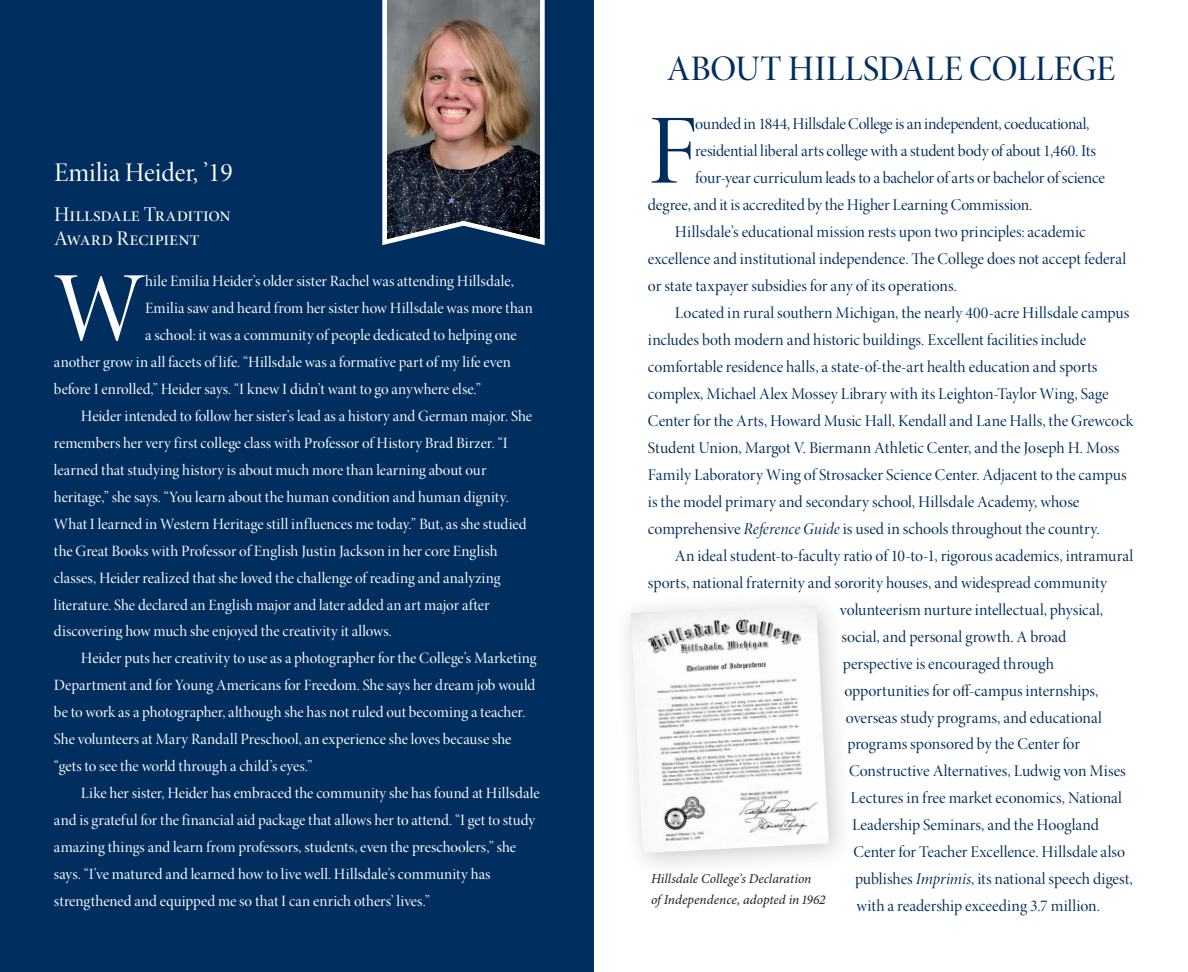
<style>
.page{position:relative;width:1188px;height:972px;background:#fff}
.page>*{position:absolute;margin:0;border:0;box-sizing:border-box;transform-origin:0 0}
.t1{font:99.9px "Minion Pro Disp";color:#002e5e}
.t2{font:99.15px "Minion Pro Disp";color:#fff}
.t3{font:36px "Minion Pro Medium Disp";color:#002e5e}
.t4{font:27px "Minion Pro Disp";color:#fff}
.t5{font:21px/24px "Minion Pro Disp";letter-spacing:.005em;color:#fff}
.t6{font:16.5px "Minion Pro Disp";color:#002e5e}
.t7{font:15.75px "Minion Pro Disp";color:#fff}
.t8{font:italic 13.5px/21px "Minion Pro";color:#231f20}
.s1{font-family:"Minion Pro It Disp"}
</style>
<div class="page">
<div style="left:613px;top:589px;width:242px;height:291px;background:#231f20;opacity:.23"></div>
<img style="left:630px;top:606px;width:199px;height:247px">
<div style="left:0;top:0;width:594px;height:972px;background:#002e5e"></div>
<img style="left:382px;top:0;width:163px;height:246px">
<h3 class="t4" style="left:54px;top:157px;width:180px">Emilia Heider, ’19</h3>
<p class="t5" style="left:54px;top:203px;width:178px">Hillsdale Tradition<br>Award Recipient</p>
<h2 class="t2" style="left:54px;top:249px;width:93px">W</h2>
<p class="t7" style="left:145px;top:271px;width:370px">hile Emilia Heider’s older sister Rachel was attending Hillsdale,</p>
<p class="t7" style="left:145px;top:298px;width:389px">Emilia saw and heard from her sister how Hillsdale was more than</p>
<p class="t7" style="left:145px;top:325px;width:373px">a school: it was a community of people dedicated to helping one</p>
<p class="t7" style="left:54px;top:352px;width:458px">another grow in all facets of life. “Hillsdale was a formative part of my life even</p>
<p class="t7" style="left:54px;top:379px;width:429px">before I enrolled,” Heider says. “I knew I didn’t want to go anywhere else.”</p>
<p class="t7" style="left:81px;top:406px;width:453px">Heider intended to follow her sister’s lead as a history and German major. She</p>
<p class="t7" style="left:54px;top:433px;width:455px">remembers her very first college class with Professor of History Brad Birzer. “I</p>
<p class="t7" style="left:54px;top:460px;width:434px">learned that studying history is about much more than learning about our</p>
<p class="t7" style="left:54px;top:487px;width:456px">heritage,” she says. “You learn about the human condition and human dignity.</p>
<p class="t7" style="left:54px;top:514px;width:474px">What I learned in Western Heritage still influences me today.” But, as she studied</p>
<p class="t7" style="left:54px;top:541px;width:445px">the Great Books with Professor of English Justin Jackson in her core English</p>
<p class="t7" style="left:54px;top:568px;width:448px">classes, Heider realized that she loved the challenge of reading and analyzing</p>
<p class="t7" style="left:54px;top:595px;width:437px">literature. She declared an English major and later added an art major after</p>
<p class="t7" style="left:54px;top:622px;width:340px">discovering how much she enjoyed the creativity it allows.</p>
<p class="t7" style="left:81px;top:649px;width:457px">Heider puts her creativity to use as a photographer for the College’s Marketing</p>
<p class="t7" style="left:54px;top:676px;width:483px">Department and for Young Americans for Freedom. She says her dream job would</p>
<p class="t7" style="left:54px;top:703px;width:473px">be to work as a photographer, although she has not ruled out becoming a teacher.</p>
<p class="t7" style="left:54px;top:730px;width:459px">She volunteers at Mary Randall Preschool, an experience she loves because she</p>
<p class="t7" style="left:54px;top:757px;width:260px">“gets to see the world through a child’s eyes.”</p>
<p class="t7" style="left:81px;top:784px;width:460px">Like her sister, Heider has embraced the community she has found at Hillsdale</p>
<p class="t7" style="left:54px;top:811px;width:483px">and is grateful for the financial aid package that allows her to attend. “I get to study</p>
<p class="t7" style="left:54px;top:838px;width:464px">amazing things and learn from professors, students, even the preschoolers,” she</p>
<p class="t7" style="left:54px;top:865px;width:438px">says. “I’ve matured and learned how to live well. Hillsdale’s community has</p>
<p class="t7" style="left:54px;top:892px;width:378px">strengthened and equipped me so that I can enrich others’ lives.”</p>
<h3 class="t3" style="left:667px;top:47px;width:450px">ABOUT HILLSDALE COLLEGE</h3>
<h1 class="t1" style="left:648px;top:91px;width:51px">F</h1>
<p class="t6" style="left:695px;top:114px;width:396px">ounded in 1844, Hillsdale College is an independent, coeducational,</p>
<p class="t6" style="left:695px;top:140px;width:402px">residential liberal arts college with a student body of about 1,460. Its</p>
<p class="t6" style="left:695px;top:167px;width:411px">four-year curriculum leads to a bachelor of arts or bachelor of science</p>
<p class="t6" style="left:648px;top:194px;width:386px">degree, and it is accredited by the Higher Learning Commission.</p>
<p class="t6" style="left:675px;top:221px;width:412px">Hillsdale’s educational mission rests upon two principles: academic</p>
<p class="t6" style="left:648px;top:248px;width:480px">excellence and institutional independence. The College does not accept federal</p>
<p class="t6" style="left:648px;top:275px;width:311px">or state taxpayer subsidies for any of its operations.</p>
<p class="t6" style="left:675px;top:302px;width:456px">Located in rural southern Michigan, the nearly 400-acre Hillsdale campus</p>
<p class="t6" style="left:648px;top:329px;width:440px">includes both modern and historic buildings. Excellent facilities include</p>
<p class="t6" style="left:648px;top:356px;width:451px">comfortable residence halls, a state-of-the-art health education and sports</p>
<p class="t6" style="left:648px;top:383px;width:462px">complex, Michael Alex Mossey Library with its Leighton-Taylor Wing, Sage</p>
<p class="t6" style="left:648px;top:410px;width:487px">Center for the Arts, Howard Music Hall, Kendall and Lane Halls, the Grewcock</p>
<p class="t6" style="left:648px;top:437px;width:473px">Student Union, Margot V. Biermann Athletic Center, and the Joseph H. Moss</p>
<p class="t6" style="left:648px;top:464px;width:480px">Family Laboratory Wing of Strosacker Science Center. Adjacent to the campus</p>
<p class="t6" style="left:648px;top:491px;width:433px">is the model primary and secondary school, Hillsdale Academy, whose</p>
<p class="t6" style="left:648px;top:518px;width:453px">comprehensive <span class="s1">Reference Guide</span> is used in schools throughout the country.</p>
<p class="t6" style="left:675px;top:545px;width:460px">An ideal student-to-faculty ratio of 10-to-1, rigorous academics, intramural</p>
<p class="t6" style="left:648px;top:572px;width:461px">sports, national fraternity and sorority houses, and widespread community</p>
<p class="t6" style="left:840px;top:599px;width:265px">volunteerism nurture intellectual, physical,</p>
<p class="t6" style="left:841px;top:626px;width:227px">social, and personal growth. A broad</p>
<p class="t6" style="left:843px;top:653px;width:213px">perspective is encouraged through</p>
<p class="t6" style="left:844px;top:680px;width:255px">opportunities for off-campus internships,</p>
<p class="t6" style="left:846px;top:707px;width:257px">overseas study programs, and educational</p>
<p class="t6" style="left:847px;top:734px;width:234px">programs sponsored by the Center for</p>
<p class="t6" style="left:849px;top:761px;width:278px">Constructive Alternatives, Ludwig von Mises</p>
<p class="t6" style="left:851px;top:788px;width:273px">Lectures in free market economics, National</p>
<p class="t6" style="left:852px;top:815px;width:249px">Leadership Seminars, and the Hoogland</p>
<p class="t6" style="left:854px;top:842px;width:273px">Center for Teacher Excellence. Hillsdale also</p>
<p class="t6" style="left:855px;top:869px;width:279px">publishes <span class="s1">Imprimis</span>, its national speech digest,</p>
<p class="t6" style="left:857px;top:896px;width:245px">with a readership exceeding 3.7 million.</p>
<p class="t8" style="left:651px;top:869px;width:176px">Hillsdale College’s Declaration<br>of Independence, adopted in 1962</p>
</div>
